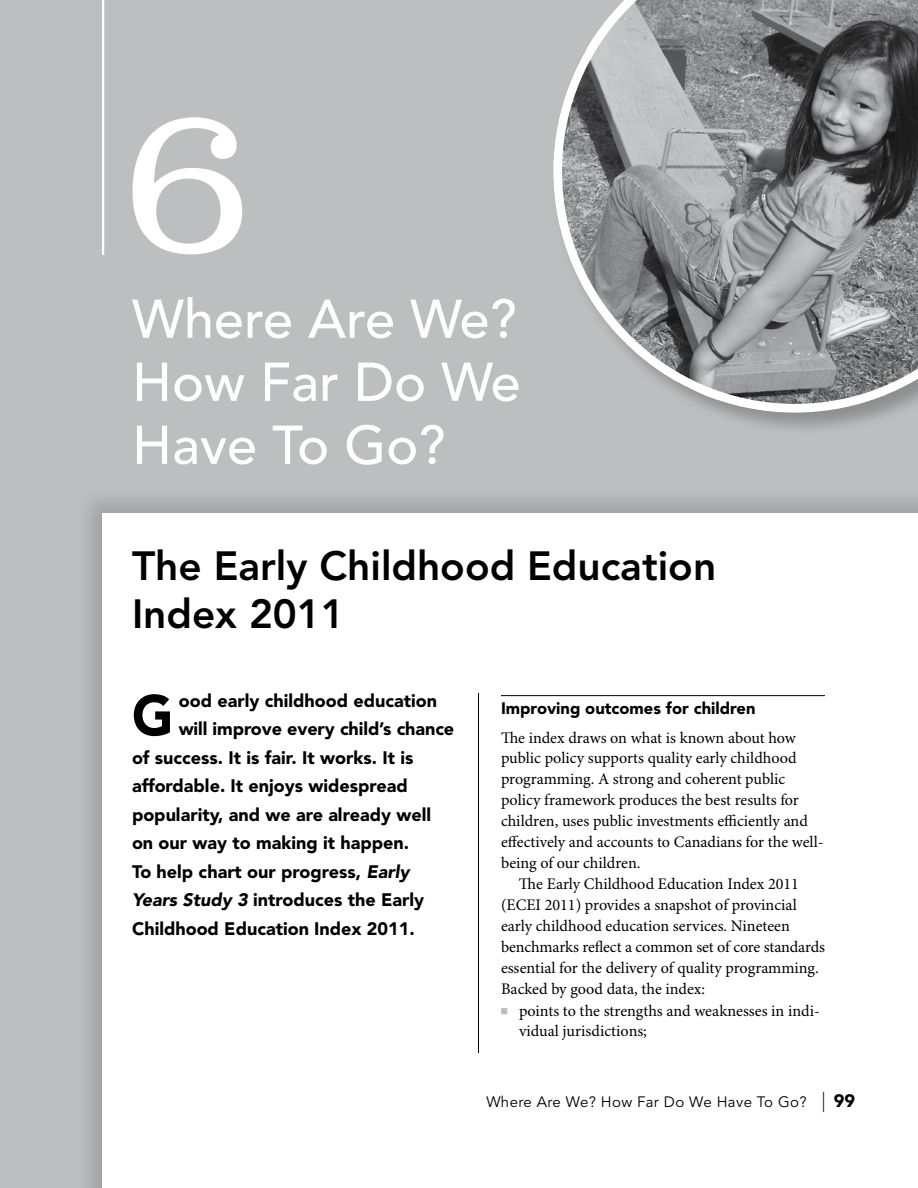
<style>
.page{position:relative;width:918px;height:1188px;background:#bcbec0}
.page>*{position:absolute;margin:0;border:0;box-sizing:border-box;transform-origin:0 0}
.t1{font:300 216px "Clarendon";color:#fff}
.t2{font:900 56.4px "Avenir LT Std";color:#000;scale:.94 1}
.t3{font:500 54px/63px "Avenir LT Std";color:#fff;text-align:justify}
.t4{font:800 40.5px/48px "Avenir LT Std";color:#000}
.t5{font:900 18px "Avenir LT Std";color:#000}
.t6{font:900 16.5px "Avenir LT Std";color:#000}
.t7{font:16.2px "Minion Pro";color:#000}
.t8{font:15px "Avenir LT Std";letter-spacing:.025em;color:#000}
.s1{font-style:italic}
.s2{font-size:20.25px}
.s3{font-weight:900;font-size:18px}
</style>
<div class="page">
<div style="left:74px;top:485px;width:844px;height:703px;background:#000;opacity:.15"></div>
<div style="left:102px;top:513px;width:816px;height:675px;background:#fff"></div>
<hr style="left:102px;top:0;width:2px;height:255px;background:#fff">
<div style="left:550px;top:0;width:368px;height:435px;background:#000;opacity:.25"></div>
<svg style="left:553px;top:0;width:365px;height:413px"></svg>
<hr style="left:478px;top:693px;width:1px;height:360px;background:#000">
<hr style="left:501px;top:695px;width:324px;height:1px;background:#000">
<svg style="left:501px;top:1008px;width:6px;height:6px"></svg>
<h1 class="t1" style="left:122px;top:54px;width:133px">6</h1>
<h3 class="t3" style="left:132px;top:289px;width:390px">Where Are We?<br>How Far Do We Have To Go?</h3>
<h3 class="t4" style="left:132px;top:542px;width:586px">The Early Childhood Education<br>Index 2011</h3>
<h2 class="t2" style="left:132px;top:681px;width:46px">G</h2>
<p class="t5" style="left:179px;top:689px;width:260px">ood early childhood education</p>
<p class="t5" style="left:179px;top:718px;width:277px">will improve every child’s chance</p>
<p class="t5" style="left:132px;top:746px;width:283px">of success. It is fair. It works. It is</p>
<p class="t5" style="left:132px;top:775px;width:277px">affordable. It enjoys widespread</p>
<p class="t5" style="left:132px;top:803px;width:301px">popularity, and we are already well</p>
<p class="t5" style="left:132px;top:832px;width:279px">on our way to making it happen.</p>
<p class="t5" style="left:132px;top:860px;width:279px">To help chart our progress, <span class="s1">Early</span></p>
<p class="t5" style="left:132px;top:889px;width:294px"><span class="s1">Years Study 3</span> introduces the Early</p>
<p class="t5" style="left:132px;top:917px;width:284px">Childhood Education Index 2011.</p>
<p class="t6" style="left:501px;top:698px;width:256px">Improving outcomes for children</p>
<p class="t7" style="left:501px;top:728px;width:296px">The index draws on what is known about how</p>
<p class="t7" style="left:501px;top:749px;width:297px">public policy supports quality early childhood</p>
<p class="t7" style="left:501px;top:770px;width:286px">programming. A strong and coherent public</p>
<p class="t7" style="left:501px;top:791px;width:299px">policy framework produces the best results for</p>
<p class="t7" style="left:501px;top:812px;width:308px">children, uses public investments efficiently and</p>
<p class="t7" style="left:501px;top:833px;width:324px">effectively and accounts to Canadians for the well-</p>
<p class="t7" style="left:501px;top:854px;width:141px">being of our children.</p>
<p class="t7" style="left:519px;top:875px;width:281px">The Early Childhood Education Index 2011</p>
<p class="t7" style="left:501px;top:896px;width:297px">(ECEI 2011) provides a snapshot of provincial</p>
<p class="t7" style="left:501px;top:917px;width:290px">early childhood education services. Nineteen</p>
<p class="t7" style="left:501px;top:938px;width:325px">benchmarks reflect a common set of core standards</p>
<p class="t7" style="left:501px;top:959px;width:319px">essential for the delivery of quality programming.</p>
<p class="t7" style="left:501px;top:980px;width:206px">Backed by good data, the index:</p>
<p class="t7" style="left:519px;top:1001px;width:302px">points to the strengths and weaknesses in indi-</p>
<p class="t7" style="left:519px;top:1022px;width:129px">vidual jurisdictions;</p>
<p class="t8" style="left:486px;top:1093px;width:370px">Where Are We? How Far Do We Have To Go? <span class="s2">|</span> <span class="s3">99</span></p>
</div>
